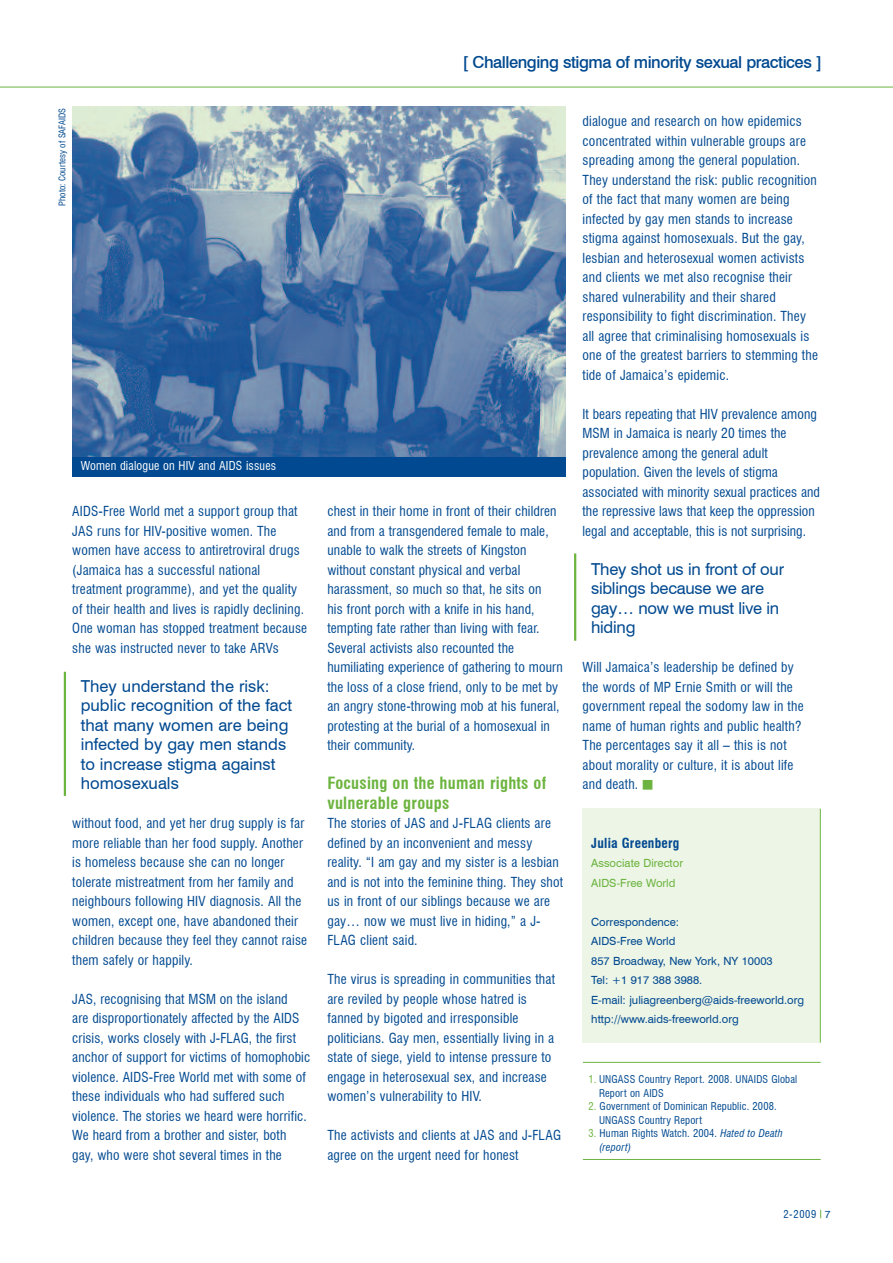
<style>
.page{position:relative;width:893px;height:1263px;background:#fff}
.page>*{position:absolute;margin:0;border:0;box-sizing:border-box;transform-origin:0 0}
.t1{font:16.5px/19.5px "Swiss 721 BT";color:#014990}
.t2{font:500 16.5px "Swiss 721 BT";letter-spacing:-.03em;color:#014990}
.t3{font:700 condensed 16.5px/19.5px "Swiss 721 BT";letter-spacing:.015em;color:#6cb43f}
.t4{font:condensed 13.5px/19.5px "Swiss 721 BT";letter-spacing:.015em;color:#014990}
.t5{font:700 condensed 13.5px "Swiss 721 BT";letter-spacing:.015em;color:#014990}
.t6{font:condensed 12px "Swiss 721 BT";letter-spacing:.015em;color:#fff}
.t7{font:11.25px/19.5px "Swiss 721 BT";color:#014990}
.t8{font:11.25px/19.5px "Swiss 721 BT";color:#6cb43f}
.t9{font:condensed 10.5px/13.5px "Swiss 721 BT";letter-spacing:.015em;color:#014990}
.t10{font:condensed 9px "Swiss 721 BT";color:#014990}
.s1{color:#6cb43f}
.s2{font-style:italic}
.s3{font-stretch:normal}
</style>
<div class="page">
<hr style="left:574px;top:553px;width:2px;height:88px;background:#6cb43f">
<div style="left:582px;top:809px;width:238px;height:234px;background:#edf5e6"></div>
<hr style="left:820px;top:809px;width:1px;height:234px;background:#6cb43f">
<hr style="left:583px;top:1062px;width:238px;height:1px;background:#6cb43f">
<hr style="left:583px;top:1159px;width:238px;height:1px;background:#6cb43f">
<hr style="left:0;top:87px;width:893px;height:1px;background:#6cb43f">
<img style="left:72px;top:106px;width:494px;height:352px">
<div style="left:72px;top:458px;width:494px;height:19px;background:#014990"></div>
<hr style="left:64px;top:672px;width:2px;height:124px;background:#6cb43f">
<p class="t10" style="left:57px;top:206px;width:99px;rotate:-90deg">Photo: Courtesy of SAFAIDS</p>
<p class="t6" style="left:81px;top:459px;width:197px">Women dialogue on HIV and AIDS issues</p>
<p class="t4" style="left:72px;top:501px;width:236px">AIDS-Free World met a support group that JAS runs for HIV-positive women. The women have access to antiretroviral drugs (Jamaica has a successful national treatment programme), and yet the quality of their health and lives is rapidly declining.<br>One woman has stopped treatment because she was instructed never to take ARVs</p>
<p class="t1" style="left:81px;top:676px;width:213px">They understand the risk: public recognition of the fact that many women are being infected by gay men stands to increase stigma against homosexuals</p>
<p class="t4" style="left:72px;top:813px;width:236px">without food, and yet her drug supply is far more reliable than her food supply. Another is homeless because she can no longer tolerate mistreatment from her family and neighbours following HIV diagnosis. All the women, except one, have abandoned their children because they feel they cannot raise them safely or happily.</p>
<p class="t4" style="left:72px;top:989px;width:240px">JAS, recognising that MSM on the island<br>are disproportionately affected by the AIDS crisis, works closely with J-FLAG, the first anchor of support for victims of homophobic violence. AIDS-Free World met with some of these individuals who had suffered such violence. The stories we heard were horrific.<br>We heard from a brother and sister, both gay, who were shot several times in the</p>
<p class="t2" style="left:462px;top:52px;width:361px">[ Challenging stigma of minority sexual practices ]</p>
<p class="t4" style="left:327px;top:501px;width:237px">chest in their home in front of their children and from a transgendered female to male, unable to walk the streets of Kingston without constant physical and verbal harassment, so much so that, he sits on<br>his front porch with a knife in his hand, tempting fate rather than living with fear.<br>Several activists also recounted the humiliating experience of gathering to mourn the loss of a close friend, only to be met by an angry stone-throwing mob at his funeral, protesting at the burial of a homosexual in their community.</p>
<p class="t3" style="left:327px;top:773px;width:220px">Focusing on the human rights of vulnerable groups</p>
<p class="t4" style="left:327px;top:813px;width:237px">The stories of JAS and J-FLAG clients are defined by an inconvenient and messy reality. “I am gay and my sister is a lesbian and is not into the feminine thing. They shot us in front of our siblings because we are gay… now we must live in hiding,” a J-FLAG client said.</p>
<p class="t4" style="left:327px;top:969px;width:229px">The virus is spreading in communities that are reviled by people whose hatred is fanned by bigoted and irresponsible politicians. Gay men, essentially living in a state of siege, yield to intense pressure to engage in heterosexual sex, and increase women’s vulnerability to HIV.</p>
<p class="t4" style="left:327px;top:1125px;width:235px">The activists and clients at JAS and J-FLAG agree on the urgent need for honest</p>
<p class="t4" style="left:583px;top:111px;width:237px">dialogue and research on how epidemics concentrated within vulnerable groups are spreading among the general population.<br>They understand the risk: public recognition of the fact that many women are being infected by gay men stands to increase stigma against homosexuals. But the gay, lesbian and heterosexual women activists and clients we met also recognise their shared vulnerability and their shared responsibility to fight discrimination. They all agree that criminalising homosexuals is one of the greatest barriers to stemming the tide of Jamaica’s epidemic.</p>
<p class="t4" style="left:583px;top:404px;width:239px">It bears repeating that HIV prevalence among MSM in Jamaica is nearly 20 times the prevalence among the general adult population. Given the levels of stigma associated with minority sexual practices and the repressive laws that keep the oppression legal and acceptable, this is not surprising.</p>
<p class="t1" style="left:591px;top:559px;width:195px">They shot us in front of our siblings because we are gay… now we must live in hiding</p>
<p class="t4" style="left:583px;top:657px;width:223px">Will Jamaica’s leadership be defined by the words of MP Ernie Smith or will the government repeal the sodomy law in the name of human rights and public health?<br>The percentages say it all – this is not about morality or culture, it is about life and death. <span class="s1">■</span></p>
<p class="t5" style="left:591px;top:835px;width:90px">Julia Greenberg</p>
<p class="t8" style="left:591px;top:853px;width:93px">Associate Director<br>AIDS-Free World</p>
<p class="t7" style="left:591px;top:912px;width:214px">Correspondence:<br>AIDS-Free World<br>857 Broadway, New York, NY 10003<br>Tel: +1 917 388 3988.<br>E-mail: juliagreenberg@aids-freeworld.org http://www.aids-freeworld.org</p>
<p class="t9" style="left:599px;top:1072px;width:200px;text-indent:-11px"><span class="s1">1.</span> UNGASS Country Report. 2008. UNAIDS Global<br>Report on AIDS</p>
<p class="t9" style="left:599px;top:1099px;width:179px;text-indent:-11px"><span class="s1">2.</span> Government of Dominican Republic. 2008.<br>UNGASS Country Report</p>
<p class="t9" style="left:599px;top:1126px;width:185px;text-indent:-11px"><span class="s1">3.</span> Human Rights Watch. 2004. <span class="s2">Hated to Death (report)</span></p>
<p class="t9" style="left:783px;top:1207px;width:49px">2-2009 <span class="s3">7</span></p>
</div>
